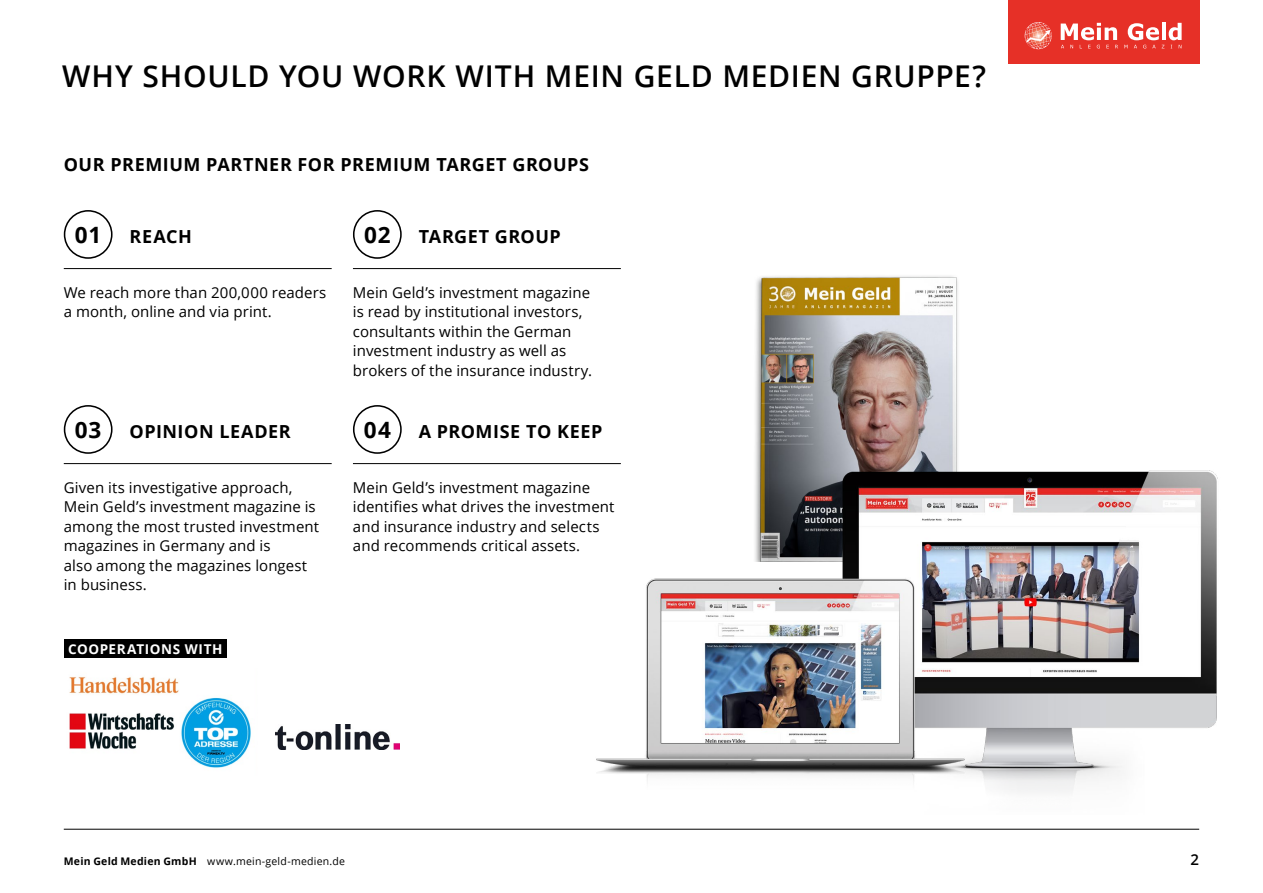
<style>
.page{position:relative;width:1263px;height:893px;background:#fff}
.page>*{position:absolute;margin:0;border:0;box-sizing:border-box;transform-origin:0 0}
.t1{font:600 30px "Open Sans";letter-spacing:.025em;color:#000}
.t2{font:700 22.5px "Open Sans";letter-spacing:.035em;color:#000}
.t3{font:700 18px "Open Sans";letter-spacing:.03em;color:#000}
.t4{font:15px/19.5px "Open Sans";letter-spacing:.005em;color:#000}
.t5{font:600 15px "Open Sans";color:#000}
.t6{font:700 13.5px "Open Sans";letter-spacing:.045em;color:#fff}
.t7{font:10.5px "Open Sans";letter-spacing:.02em;color:#000}
.s1{font-weight:700}
</style>
<div class="page">
<div style="left:1008px;top:0;width:191px;height:64px;background:#e63027"></div>
<hr style="left:64px;top:829px;width:1135px;height:1px;background:#000">
<svg style="left:1024px;top:22px;width:158px;height:28px"></svg>
<img style="left:755px;top:276px;width:203px;height:179px">
<img style="left:580px;top:455px;width:638px;height:337px">
<hr style="left:64px;top:268px;width:268px;height:1px;background:#000">
<hr style="left:353px;top:268px;width:268px;height:1px;background:#000">
<hr style="left:64px;top:463px;width:268px;height:1px;background:#000">
<hr style="left:353px;top:463px;width:268px;height:1px;background:#000">
<div style="left:64px;top:210px;width:49px;height:49px;border:2px solid #000;border-radius:50%"></div>
<div style="left:353px;top:210px;width:49px;height:49px;border:2px solid #000;border-radius:50%"></div>
<div style="left:64px;top:405px;width:49px;height:49px;border:2px solid #000;border-radius:50%"></div>
<div style="left:353px;top:405px;width:49px;height:49px;border:2px solid #000;border-radius:50%"></div>
<div style="left:64px;top:639px;width:163px;height:19px;background:#000"></div>
<img style="left:69px;top:677px;width:182px;height:91px">
<img style="left:275px;top:724px;width:125px;height:25px">
<h1 class="t1" style="left:62px;top:55px;width:925px">WHY SHOULD YOU WORK WITH MEIN GELD MEDIEN GRUPPE?</h1>
<p class="t3" style="left:64px;top:152px;width:527px">OUR PREMIUM PARTNER FOR PREMIUM TARGET GROUPS</p>
<h2 class="t2" style="left:75px;top:219px;width:28px">01</h2>
<h2 class="t2" style="left:364px;top:219px;width:28px">02</h2>
<p class="t3" style="left:130px;top:224px;width:64px">REACH</p>
<p class="t3" style="left:419px;top:224px;width:144px">TARGET GROUP</p>
<p class="t4" style="left:64px;top:282px;width:264px">We reach more than 200,000 readers a month, online and via print.</p>
<p class="t4" style="left:353px;top:282px;width:241px">Mein Geld’s investment magazine is read by institutional investors, consultants within the German investment industry as well as brokers of the insurance industry.</p>
<h2 class="t2" style="left:75px;top:414px;width:28px">03</h2>
<h2 class="t2" style="left:364px;top:414px;width:29px">04</h2>
<p class="t3" style="left:130px;top:419px;width:163px">OPINION LEADER</p>
<p class="t3" style="left:419px;top:419px;width:185px">A PROMISE TO KEEP</p>
<p class="t4" style="left:64px;top:477px;width:257px">Given its investigative approach,<br>Mein Geld’s investment magazine is among the most trusted investment magazines in Germany and is<br>also among the magazines longest in business.</p>
<p class="t4" style="left:353px;top:477px;width:263px">Mein Geld’s investment magazine identifies what drives the investment and insurance industry and selects and recommends critical assets.</p>
<p class="t6" style="left:68px;top:639px;width:156px">COOPERATIONS WITH</p>
<p class="t7" style="left:64px;top:854px;width:283px"><span class="s1">Mein Geld Medien GmbH</span> www.mein-geld-medien.de</p>
<p class="t5" style="left:1190px;top:849px;width:10px">2</p>
</div>
